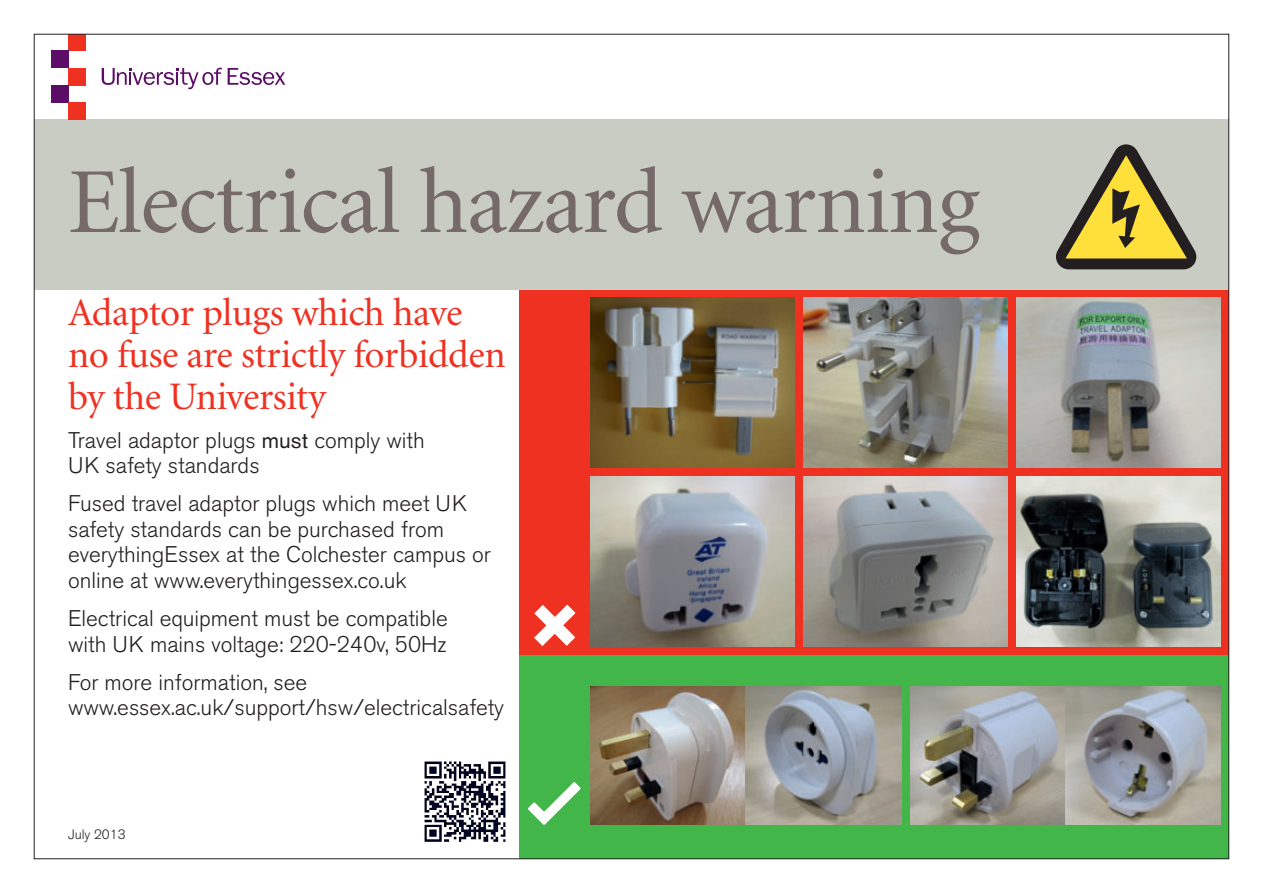
<style>
.page{position:relative;width:1263px;height:893px;background:#fff}
.page>*{position:absolute;margin:0;border:0;box-sizing:border-box;transform-origin:0 0}
.t1{font:93px "Minion";letter-spacing:-.015em;color:#76696a}
.t2{font:39px/42px "Minion";letter-spacing:-.01em;color:#ef3122}
.t3{font:300 22.5px/25.5px "Akzidenz Grotesk BE";color:#231f20}
.t4{font:300 13.5px "Akzidenz Grotesk BE";color:#231f20}
.s1{font-weight:400}
</style>
<div class="page">
<div style="left:519px;top:655px;width:710px;height:204px;background:#42b649"></div>
<div style="left:519px;top:289px;width:710px;height:366px;background:#ef3122"></div>
<div style="left:34px;top:119px;width:1195px;height:170px;background:#c9ccc3"></div>
<div style="left:68px;top:34px;width:17px;height:17px;background:#ef3122"></div>
<div style="left:51px;top:51px;width:17px;height:17px;background:#5c0d67"></div>
<div style="left:68px;top:68px;width:17px;height:17px;background:#ef3122"></div>
<div style="left:51px;top:85px;width:17px;height:17px;background:#5c0d67"></div>
<div style="left:68px;top:102px;width:17px;height:17px;background:#ef3122"></div>
<svg style="left:228px;top:68px;width:57px;height:17px"></svg>
<svg style="left:102px;top:67px;width:120px;height:22px"></svg>
<img style="left:1016px;top:476px;width:204px;height:170px">
<img style="left:910px;top:686px;width:156px;height:139px">
<svg style="left:1056px;top:144px;width:140px;height:125px"></svg>
<img style="left:803px;top:476px;width:204px;height:170px">
<img style="left:803px;top:298px;width:204px;height:170px">
<img style="left:590px;top:476px;width:205px;height:170px">
<img style="left:590px;top:298px;width:205px;height:170px">
<svg style="left:534px;top:604px;width:42px;height:42px"></svg>
<svg style="left:528px;top:782px;width:52px;height:43px"></svg>
<img style="left:424px;top:761px;width:82px;height:81px">
<img style="left:1016px;top:298px;width:204px;height:170px">
<img style="left:1066px;top:686px;width:154px;height:139px">
<img style="left:590px;top:686px;width:160px;height:139px">
<img style="left:746px;top:686px;width:155px;height:138px">
<h1 class="t1" style="left:68px;top:166px;width:913px">Electrical hazard warning</h1>
<h2 class="t2" style="left:68px;top:295px;width:439px">Adaptor plugs which have no fuse are strictly forbidden by the University</h2>
<p class="t3" style="left:68px;top:430px;width:358px">Travel adaptor plugs <span class="s1">must</span> comply with<br>UK safety standards</p>
<p class="t3" style="left:68px;top:493px;width:424px">Fused travel adaptor plugs which meet UK safety standards can be purchased from everythingEssex at the Colchester campus or online at www.everythingessex.co.uk</p>
<p class="t3" style="left:68px;top:608px;width:381px">Electrical equipment must be compatible with UK mains voltage: 220-240v, 50Hz</p>
<p class="t3" style="left:68px;top:672px;width:438px">For more information, see www.essex.ac.uk/support/hsw/electricalsafety</p>
<p class="t4" style="left:68px;top:829px;width:59px">July 2013</p>
</div>
